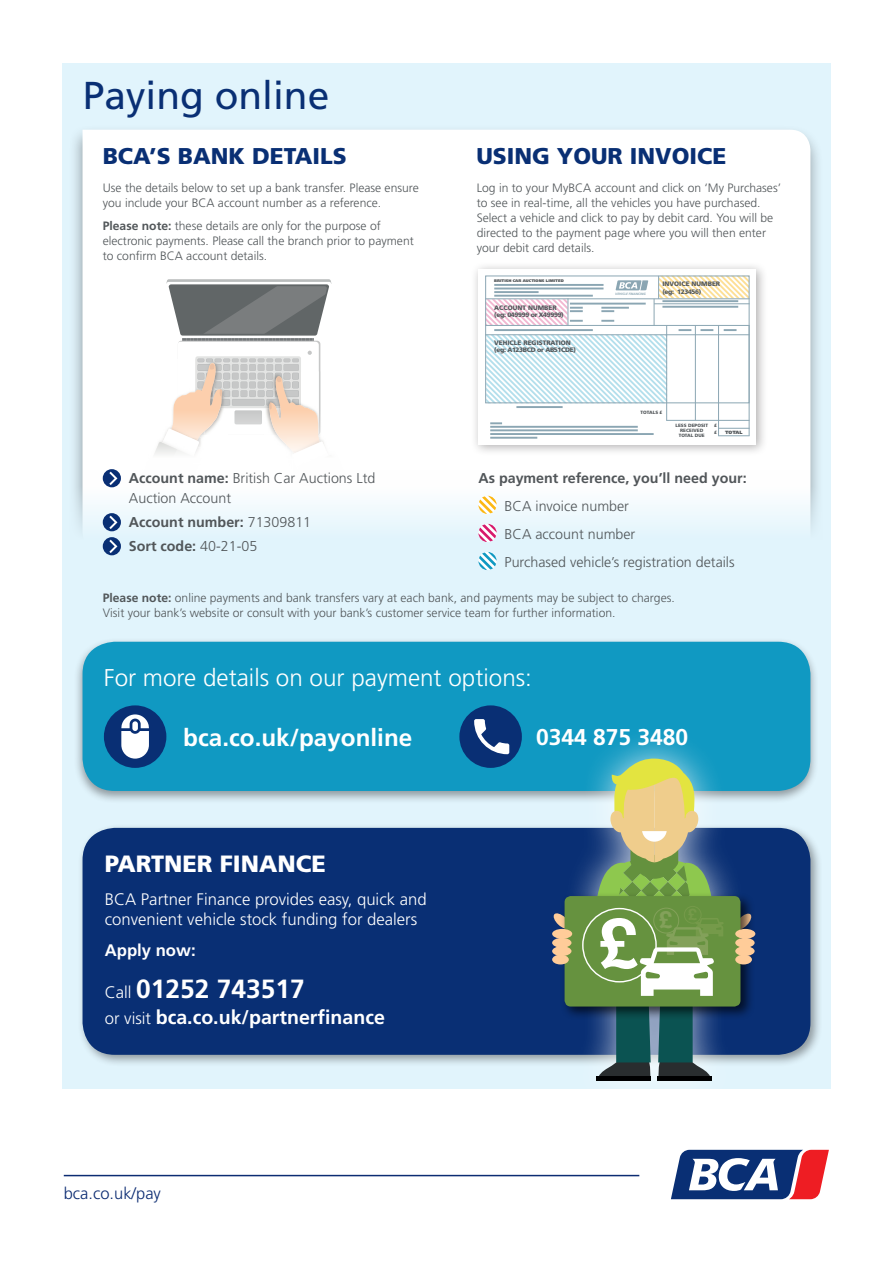
<style>
.page{position:relative;width:893px;height:1263px;background:#fff}
.page>*{position:absolute;margin:0;border:0;box-sizing:border-box;transform-origin:0 0}
.t1{font:700 68.25px "Helvetica Neue";color:#fff}
.t2{font:38.85px "Frutiger";color:#092f74}
.t3{font:700 26.25px "Frutiger";color:#fff}
.t4{font:300 24.3px "Frutiger";color:#fff}
.t5{font:700 24.3px "Frutiger";color:#fff}
.t6{font:900 23.55px "Frutiger";color:#fff}
.t7{font:700 23.25px "Helvetica Neue";color:#83a15a}
.t8{font:900 22.8px "Frutiger";color:#092f74}
.t9{font:700 22.8px "Frutiger";color:#fff}
.t10{font:700 19.5px "Frutiger";color:#fff}
.t11{font:300 16.65px/20.5px "Frutiger";color:#fff}
.t12{font:700 16.65px "Frutiger";color:#fff}
.URL{font:300 16.5px "Frutiger";color:#0c2c72}
.t13{font:300 14.25px/28px "Frutiger";color:#515659}
.t14{font:700 14.25px/24px "Frutiger";color:#515659}
.t15{font:300 12.15px/15px "Frutiger";color:#515659}
.t16{font:900 6.45px "Frutiger";letter-spacing:-.05em;color:#515659}
.t17{font:900 6.45px "Frutiger";color:#515659}
.t18{font:900 4.65px/5.1px "Frutiger";color:#515659;text-align:center}
.t19{font:900 4.65px "Frutiger";color:#515659}
.t20{font:900 3.75px "Frutiger";color:#515659}
.t21{font:italic 700 3.3px "Frutiger";color:#8ba6b3}
.s1{font-weight:700}
.s2{font-weight:300}
.s3{font-weight:300;font-size:16.65px}
</style>
<div class="page">
<div style="left:62px;top:63px;width:769px;height:1025px;background:#e1f4fc"></div>
<div style="left:69px;top:124px;width:755px;height:450px;background:#231f20;opacity:.43"></div>
<div style="left:83px;top:130px;width:727px;height:340px;background:#fff"></div>
<img style="left:129px;top:438px;width:3px;height:32px">
<img style="left:353px;top:451px;width:6px;height:19px">
<svg style="left:132px;top:279px;width:221px;height:191px;background:#dbd9d6"></svg>
<div style="left:62px;top:470px;width:769px;height:109px;background:linear-gradient(to bottom,#fdfdfd,#daf1fc)"></div>
<svg style="left:478px;top:496px;width:19px;height:18px"></svg>
<svg style="left:478px;top:524px;width:19px;height:18px"></svg>
<svg style="left:478px;top:552px;width:19px;height:18px"></svg>
<div style="left:471px;top:261px;width:297px;height:195px;background:#231f20;opacity:.35"></div>
<div style="left:479px;top:269px;width:277px;height:176px;background:#fff"></div>
<hr style="left:485px;top:298px;width:265px;height:1px;background:#8ba6b3">
<hr style="left:654px;top:303px;width:96px;height:1px;background:#8ba6b3">
<hr style="left:666px;top:420px;width:83px;height:1px;background:#8ba6b3">
<hr style="left:718px;top:428px;width:32px;height:1px;background:#8ba6b3">
<hr style="left:718px;top:435px;width:32px;height:1px;background:#8ba6b3">
<hr style="left:695px;top:325px;width:1px;height:95px;background:#8ba6b3">
<hr style="left:666px;top:325px;width:1px;height:95px;background:#8ba6b3">
<hr style="left:718px;top:325px;width:1px;height:111px;background:#8ba6b3">
<hr style="left:749px;top:325px;width:1px;height:111px;background:#8ba6b3">
<hr style="left:516px;top:406px;width:47px;height:2px;background:#8ba6b3">
<svg style="left:490px;top:422px;width:12px;height:2px"></svg>
<hr style="left:490px;top:426px;width:148px;height:2px;background:#8ba6b3">
<hr style="left:490px;top:429px;width:148px;height:2px;background:#8ba6b3">
<hr style="left:490px;top:433px;width:164px;height:2px;background:#8ba6b3">
<hr style="left:490px;top:437px;width:47px;height:2px;background:#8ba6b3">
<svg style="left:485px;top:276px;width:264px;height:127px"></svg>
<div style="left:103px;top:469px;width:18px;height:18px;background:#092f74;border-radius:50%"></div>
<svg style="left:109px;top:472px;width:8px;height:13px"></svg>
<div style="left:103px;top:513px;width:18px;height:18px;background:#092f74;border-radius:50%"></div>
<svg style="left:109px;top:516px;width:8px;height:13px"></svg>
<div style="left:103px;top:537px;width:18px;height:18px;background:#092f74;border-radius:50%"></div>
<svg style="left:109px;top:540px;width:8px;height:13px"></svg>
<div style="left:74px;top:637px;width:745px;height:167px;background:#231f20;opacity:.43"></div>
<div style="left:83px;top:642px;width:727px;height:149px;background:#1099c2;border-radius:32px"></div>
<div style="left:78px;top:823px;width:745px;height:244px;background:#231f20;opacity:.43"></div>
<div style="left:83px;top:828px;width:727px;height:227px;background:#092f74;border-radius:32px"></div>
<div style="left:561px;top:726px;width:186px;height:380px;background:#fff;opacity:.75"></div>
<svg style="left:553px;top:913px;width:7px;height:17px"></svg>
<div style="left:560px;top:892px;width:195px;height:129px;background:#231f20;opacity:.75"></div>
<div style="left:565px;top:896px;width:175px;height:110px;background:#66923f;border-radius:6px"></div>
<div style="left:735px;top:929px;width:20px;height:10px;background:#fc9;border-radius:50%"></div>
<div style="left:552px;top:929px;width:20px;height:10px;background:#fc9;border-radius:50%"></div>
<div style="left:735px;top:938px;width:20px;height:10px;background:#fc9;border-radius:50%"></div>
<div style="left:552px;top:938px;width:19px;height:10px;background:#fc9;border-radius:50%"></div>
<div style="left:735px;top:946px;width:20px;height:10px;background:#fc9;border-radius:50%"></div>
<div style="left:552px;top:946px;width:19px;height:10px;background:#fc9;border-radius:50%"></div>
<div style="left:735px;top:955px;width:17px;height:9px;background:#fc9;border-radius:50%"></div>
<div style="left:552px;top:955px;width:17px;height:9px;background:#fc9;border-radius:50%"></div>
<svg style="left:583px;top:908px;width:73px;height:74px"></svg>
<svg style="left:590px;top:758px;width:134px;height:323px"></svg>
<div style="left:104px;top:705px;width:62px;height:63px;background:#092f74;border-radius:50%"></div>
<svg style="left:121px;top:714px;width:28px;height:45px"></svg>
<div style="left:132px;top:721px;width:6px;height:10px;background:#fff;border-radius:3px"></div>
<div style="left:459px;top:705px;width:63px;height:63px;background:#092f74;border-radius:50%"></div>
<svg style="left:474px;top:719px;width:35px;height:35px"></svg>
<hr style="left:64px;top:1175px;width:575px;height:1px;background:#0c2c72">
<svg style="left:671px;top:1149px;width:158px;height:51px"></svg>
<p class="t2" style="left:83px;top:72px;width:248px">Paying online</p>
<p class="t8" style="left:103px;top:142px;width:245px">BCA’S BANK DETAILS</p>
<p class="t15" style="left:103px;top:180px;width:318px">Use the details below to set up a bank transfer. Please ensure you include your BCA account number as a reference.</p>
<p class="t15" style="left:103px;top:218px;width:312px"><span class="s1">Please note:</span> these details are only for the purpose of electronic payments. Please call the branch prior to payment to confirm BCA account details.</p>
<p class="t13" style="left:129px;top:468px;width:248px;line-height:20px"><span class="s1">Account name:</span> British Car Auctions Ltd<br>Auction Account</p>
<p class="t14" style="left:129px;top:510px;width:184px">Account number: <span class="s2">71309811<br></span>Sort code: <span class="s2">40-21-05</span></p>
<p class="t8" style="left:476px;top:142px;width:251px">USING YOUR INVOICE</p>
<p class="t15" style="left:477px;top:180px;width:306px">Log in to your MyBCA account and click on ‘My Purchases’ to see in real-time, all the vehicles you have purchased.<br>Select a vehicle and click to pay by debit card. You will be directed to the payment page where you will then enter your debit card details.</p>
<p class="t20" style="left:494px;top:279px;width:71px">BRITISH CAR AUCTIONS LIMITED</p>
<p class="t17" style="left:494px;top:303px;width:64px">ACCOUNT NUMBER</p>
<p class="t17" style="left:494px;top:338px;width:78px">VEHICLE REGISTRATION</p>
<p class="t16" style="left:494px;top:311px;width:71px">(eg: 049999 or X49999)</p>
<p class="t16" style="left:494px;top:346px;width:83px">(eg: A123BCD or AB51CDE)</p>
<p class="t21" style="left:615px;top:292px;width:32px">VEHICLE FINANCING</p>
<p class="t17" style="left:662px;top:280px;width:59px">INVOICE NUMBER</p>
<p class="t16" style="left:662px;top:287px;width:40px">(eg: 123456)</p>
<p class="t18" style="left:641px;top:409px;width:23px">TOTALS £</p>
<p class="t18" style="left:675px;top:422px;width:34px">LESS DEPOSIT<br>RECEIVED<br>TOTAL DUE</p>
<p class="t18" style="left:714px;top:422px;width:4px;line-height:6.9px;text-align:left">£ £</p>
<p class="t19" style="left:725px;top:429px;width:19px">TOTAL</p>
<p class="t13" style="left:505px;top:464px;width:244px;text-indent:-26px"><span class="s1">As payment reference, you’ll need your:<br></span>BCA invoice number<br>BCA account number<br>Purchased vehicle’s registration details</p>
<p class="t15" style="left:103px;top:591px;width:574px"><span class="s1">Please note:</span> online payments and bank transfers vary at each bank, and payments may be subject to charges.<br>Visit your bank’s website or consult with your bank’s customer service team for further information.</p>
<p class="t4" style="left:104px;top:664px;width:430px">For more details on our payment options:</p>
<p class="t5" style="left:183px;top:723px;width:231px">bca.co.uk/payonline</p>
<p class="t9" style="left:536px;top:723px;width:154px">0344 875 3480</p>
<p class="t6" style="left:105px;top:849px;width:223px">PARTNER FINANCE</p>
<p class="t11" style="left:105px;top:888px;width:323px">BCA Partner Finance provides easy, quick and convenient vehicle stock funding for dealers</p>
<p class="t12" style="left:105px;top:940px;width:92px">Apply now:</p>
<p class="t3" style="left:105px;top:974px;width:201px"><span class="s3">Call</span> 01252 743517</p>
<p class="t10" style="left:105px;top:1006px;width:282px"><span class="s3">or visit</span> bca.co.uk/partnerfinance</p>
<p class="URL" style="left:64px;top:1184px;width:99px">bca.co.uk/pay</p>
<p class="t1" style="left:599px;top:901px;width:39px">£</p>
<p class="t7" style="left:659px;top:906px;width:39px">£ <sup>£</sup></p>
</div>
